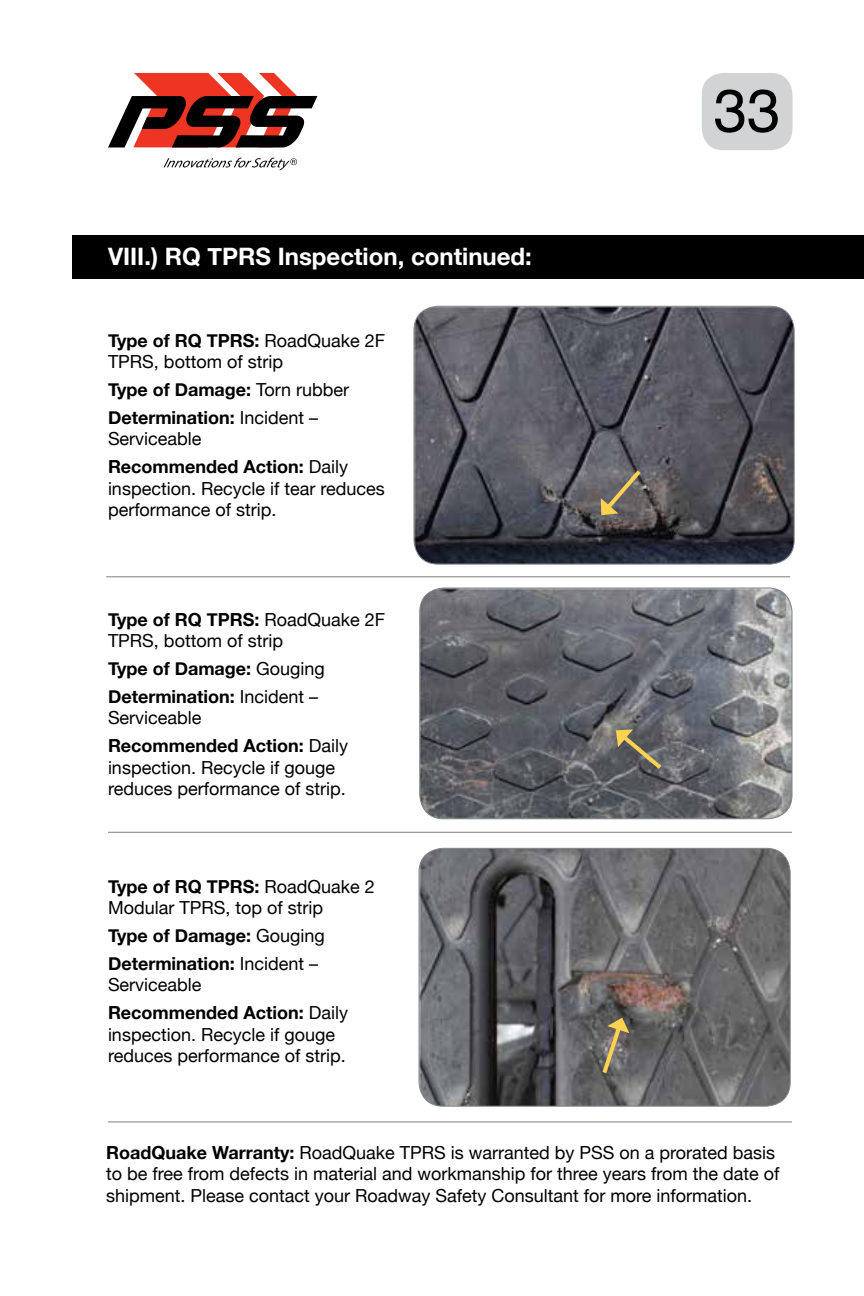
<style>
.page{position:relative;width:864px;height:1296px;background:#fff}
.page>*{position:absolute;margin:0;border:0;box-sizing:border-box;transform-origin:0 0}
.t1{font:60px "Helvetica";color:#000}
.t2{font:700 24px "Helvetica Neue";color:#fff}
.t3{font:18px/21.6px "Helvetica Neue";color:#000}
.t4{font:700 18px/27.8px "Helvetica Neue";color:#000}
.s1{font-weight:700}
.s2{font-weight:400}
</style>
<div class="page">
<div style="left:72px;top:236px;width:792px;height:43px;background:#000"></div>
<div style="left:702px;top:73px;width:91px;height:77px;background:#d1d3d4;border-radius:22px"></div>
<svg style="left:108px;top:73px;width:209px;height:75px"></svg>
<svg style="left:164px;top:158px;width:133px;height:12px"></svg>
<hr style="left:108px;top:832px;width:684px;height:1px;background:#7e8083">
<hr style="left:108px;top:1121px;width:684px;height:1px;background:#7e8083">
<hr style="left:106px;top:576px;width:684px;height:1px;background:#7e8083">
<img style="left:414px;top:306px;width:380px;height:258px">
<div style="left:414px;top:306px;width:381px;height:259px;border:1px solid #808285;border-radius:24px"></div>
<img style="left:420px;top:588px;width:372px;height:231px">
<div style="left:419px;top:588px;width:373px;height:231px;border:1px solid #808285;border-radius:24px"></div>
<img style="left:419px;top:848px;width:371px;height:258px">
<div style="left:419px;top:848px;width:372px;height:259px;border:1px solid #808285;border-radius:24px"></div>
<svg style="left:616px;top:729px;width:50px;height:44px;background:#726d5e"></svg>
<svg style="left:599px;top:1018px;width:30px;height:60px;background:#857b64"></svg>
<svg style="left:601px;top:466px;width:44px;height:49px;background:#7e7565"></svg>
<h2 class="t2" style="left:108px;top:238px;width:425px">VIII.) RQ TPRS Inspection, continued:</h2>
<p class="t3" style="left:108px;top:330px;width:279px"><span class="s1">Type of RQ TPRS:</span> RoadQuake 2F<br>TPRS, bottom of strip</p>
<p class="t4" style="left:108px;top:376px;width:243px">Type of Damage: <span class="s2">Torn rubber<br></span>Determination: <span class="s2">Incident –</span></p>
<p class="t4" style="left:108px;top:425px;width:242px"><span class="s2">Serviceable<br></span>Recommended Action: <span class="s2">Daily</span></p>
<p class="t3" style="left:108px;top:478px;width:278px">inspection. Recycle if tear reduces performance of strip.</p>
<p class="t3" style="left:108px;top:610px;width:279px"><span class="s1">Type of RQ TPRS:</span> RoadQuake 2F<br>TPRS, bottom of strip</p>
<p class="t4" style="left:108px;top:655px;width:218px">Type of Damage: <span class="s2">Gouging<br></span>Determination: <span class="s2">Incident –</span></p>
<p class="t4" style="left:108px;top:705px;width:242px"><span class="s2">Serviceable<br></span>Recommended Action: <span class="s2">Daily</span></p>
<p class="t3" style="left:108px;top:758px;width:239px">inspection. Recycle if gouge reduces performance of strip.</p>
<p class="t3" style="left:108px;top:877px;width:268px"><span class="s1">Type of RQ TPRS:</span> RoadQuake 2<br>Modular TPRS, top of strip</p>
<p class="t4" style="left:108px;top:922px;width:218px">Type of Damage: <span class="s2">Gouging<br></span>Determination: <span class="s2">Incident –</span></p>
<p class="t4" style="left:108px;top:972px;width:242px"><span class="s2">Serviceable<br></span>Recommended Action: <span class="s2">Daily</span></p>
<p class="t3" style="left:108px;top:1025px;width:239px">inspection. Recycle if gouge reduces performance of strip.</p>
<h1 class="t1" style="left:714px;top:64px;width:68px">33</h1>
<p class="t3" style="left:106px;top:1143px;width:675px"><span class="s1">RoadQuake Warranty:</span> RoadQuake TPRS is warranted by PSS on a prorated basis to be free from defects in material and workmanship for three years from the date of shipment. Please contact your Roadway Safety Consultant for more information.</p>
</div>
